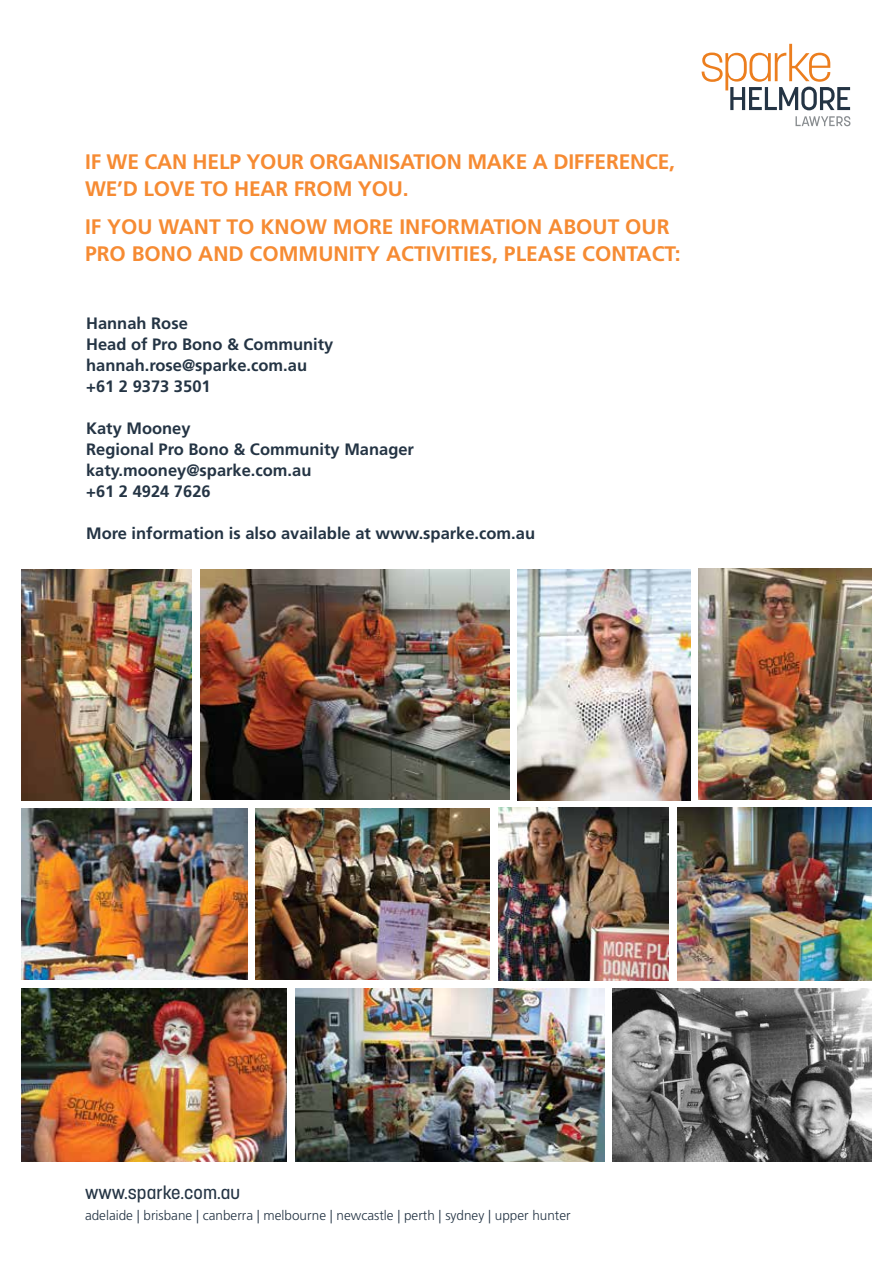
<style>
.page{position:relative;width:893px;height:1263px;background:#fff}
.page>*{position:absolute;margin:0;border:0;box-sizing:border-box;transform-origin:0 0}
.t1{font:700 21px/27px "Frutiger";color:#f68b33}
.t2{font:500 18px "Korolev";color:#243444}
.t3{font:700 16.5px/21px "Frutiger";color:#243444}
.t4{font:300 13.5px "Frutiger";color:#243444}
</style>
<div class="page">
<svg style="left:795px;top:116px;width:55px;height:10px"></svg>
<svg style="left:702px;top:44px;width:148px;height:66px"></svg>
<img style="left:612px;top:988px;width:260px;height:173px">
<img style="left:296px;top:988px;width:308px;height:173px">
<img style="left:22px;top:988px;width:265px;height:173px">
<img style="left:21px;top:570px;width:171px;height:230px">
<img style="left:256px;top:808px;width:234px;height:172px">
<img style="left:498px;top:808px;width:171px;height:173px">
<img style="left:518px;top:570px;width:172px;height:230px">
<img style="left:21px;top:808px;width:226px;height:172px">
<img style="left:677px;top:808px;width:195px;height:173px">
<img style="left:699px;top:569px;width:173px;height:230px">
<img style="left:200px;top:570px;width:309px;height:229px">
<p class="t1" style="left:85px;top:149px;width:591px">IF WE CAN HELP YOUR ORGANISATION MAKE A DIFFERENCE,<br>WE’D LOVE TO HEAR FROM YOU.</p>
<p class="t1" style="left:85px;top:213px;width:597px">IF YOU WANT TO KNOW MORE INFORMATION ABOUT OUR<br>PRO BONO AND COMMUNITY ACTIVITIES, PLEASE CONTACT:</p>
<p class="t3" style="left:86px;top:312px;width:249px">Hannah Rose<br>Head of Pro Bono &amp; Community hannah.rose@sparke.com.au +61 2 9373 3501</p>
<p class="t3" style="left:86px;top:417px;width:329px">Katy Mooney<br>Regional Pro Bono &amp; Community Manager katy.mooney@sparke.com.au<br>+61 2 4924 7626</p>
<p class="t3" style="left:86px;top:522px;width:450px">More information is also available at www.sparke.com.au</p>
<p class="t2" style="left:85px;top:1181px;width:157px">www.sparke.com.au</p>
<p class="t4" style="left:85px;top:1208px;width:487px">adelaide | brisbane | canberra | melbourne | newcastle | perth | sydney | upper hunter</p>
</div>
